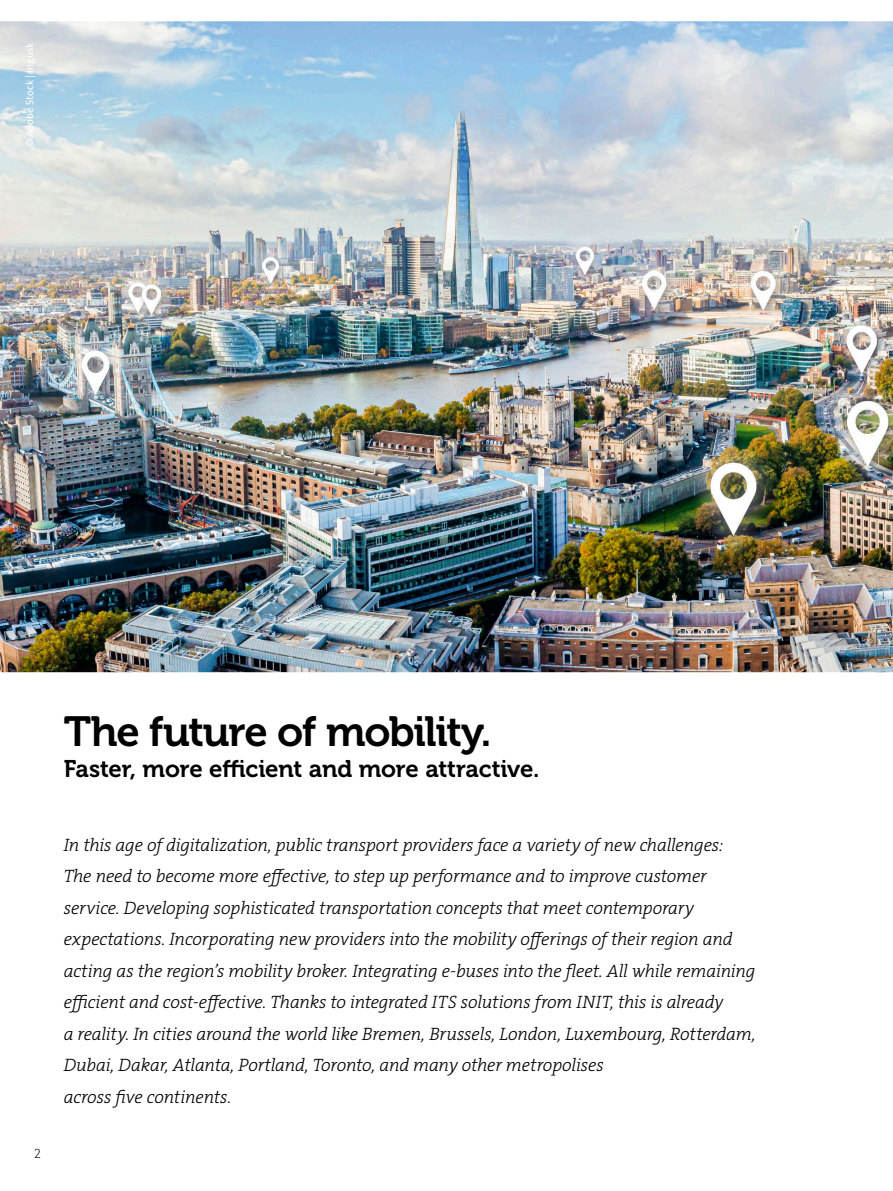
<style>
.page{position:relative;width:893px;height:1191px;background:#fff}
.page>*{position:absolute;margin:0;border:0;box-sizing:border-box;transform-origin:0 0}
.t1{font:42px "Museo 700";letter-spacing:-.03em;color:#000}
.t2{font:24px "Museo 700";letter-spacing:-.005em;color:#000}
.t3{font:italic 300 18px/31.5px "The Serif";letter-spacing:-.01em;color:#000}
.t4{font:200 13.5px "The Serif";color:#000}
.t5{font:10.5px "The Sans";letter-spacing:.005em;color:#fff}
</style>
<div class="page">
<img style="left:0;top:21px;width:893px;height:651px">
<p class="t5" style="left:23px;top:147px;width:106px;rotate:-90deg">© Adobe Stock | ingusk</p>
<p class="t4" style="left:34px;top:1145px;width:8px">2</p>
<h1 class="t1" style="left:64px;top:708px;width:429px">The future of mobility.</h1>
<h2 class="t2" style="left:64px;top:755px;width:477px">Faster, more efficient and more attractive.</h2>
<p class="t3" style="left:64px;top:829px;width:694px">In this age of digitalization, public transport providers face a variety of new challenges:<br>The need to become more effective, to step up performance and to improve customer service. Developing sophisticated transportation concepts that meet contemporary expectations. Incorporating new providers into the mobility offerings of their region and acting as the region’s mobility broker. Integrating e-buses into the fleet. All while remaining efficient and cost-effective. Thanks to integrated ITS solutions from INIT, this is already<br>a reality. In cities around the world like Bremen, Brussels, London, Luxembourg, Rotterdam, Dubai, Dakar, Atlanta, Portland, Toronto, and many other metropolises<br>across five continents.</p>
</div>
